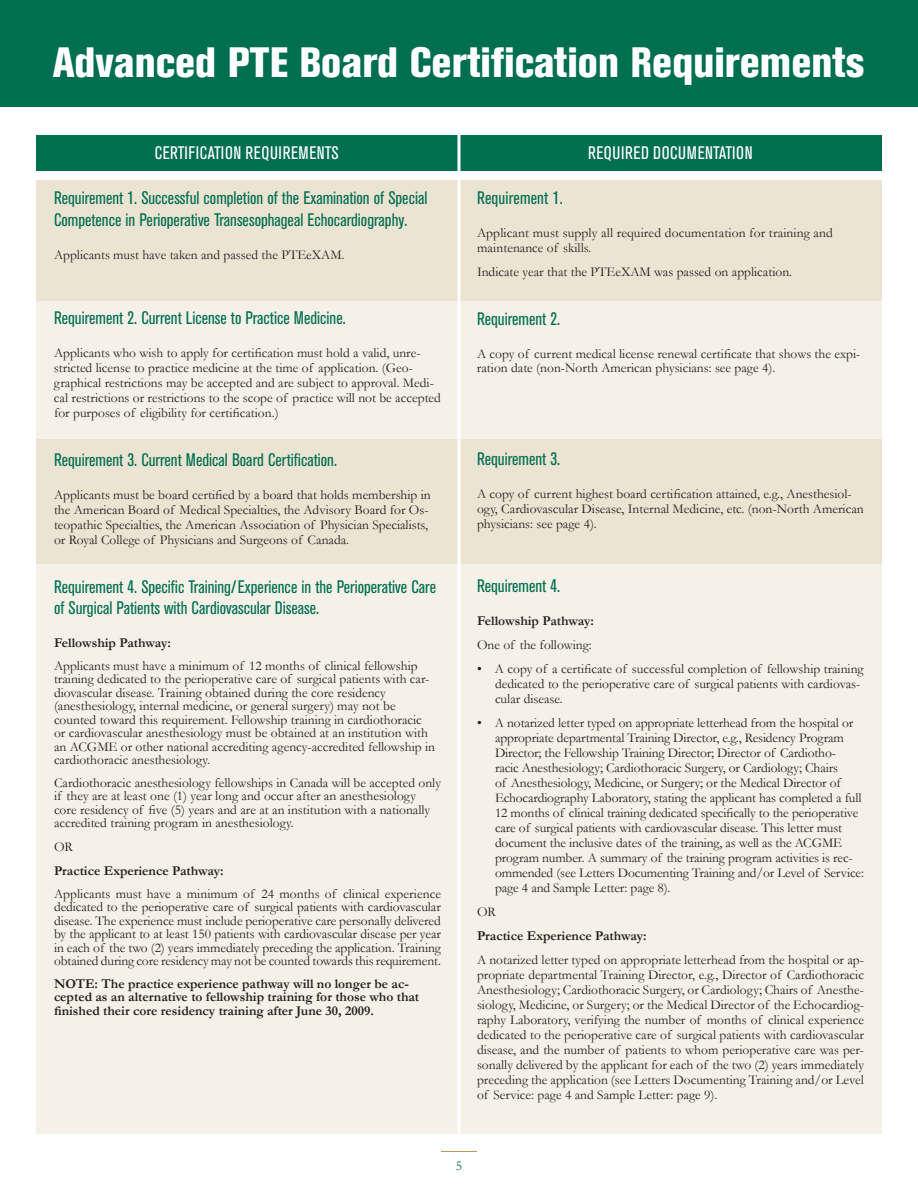
<style>
.page{position:relative;width:918px;height:1188px;background:#fff}
.page>*{position:absolute;margin:0;border:0;box-sizing:border-box;transform-origin:0 0}
.Section_Head{font:800 condensed 42px "Akzidenz Grotesk BE";color:#fff}
.Sub_3{font:condensed 18px/21.6px "Akzidenz Grotesk BE";color:#006e51}
.Sub_3-2{font:condensed 18px "Akzidenz Grotesk BE";letter-spacing:.02em;color:#fff}
.Body_text{font:13.5px/15px "Garamond";color:#231f20}
.Hang{font:13.5px/15px "Garamond";letter-spacing:-.01em;color:#231f20}
.Body_text-2{font:700 13.5px/13.5px "Garamond";color:#231f20}
.Body_text_Bold{font:700 13.5px "Garamond";color:#231f20}
.t1{font:13.5px "Garamond";color:#006e51}
</style>
<div class="page">
<div style="left:0;top:0;width:918px;height:107px;background:#006e51"></div>
<hr style="left:441px;top:1151px;width:36px;height:1px;background:#b39758">
<div style="left:36px;top:135px;width:846px;height:35px;background:#006e51"></div>
<div style="left:36px;top:564px;width:846px;height:570px;background:#f5f1e8"></div>
<div style="left:36px;top:439px;width:846px;height:125px;background:#ece4d2"></div>
<div style="left:36px;top:300px;width:846px;height:139px;background:#f5f1e8"></div>
<div style="left:36px;top:180px;width:846px;height:120px;background:#ece4d2"></div>
<hr style="left:458px;top:134px;width:2px;height:1000px;background:#fff">
<p class="Section_Head" style="left:53px;top:38px;width:813px">Advanced PTE Board Certification Requirements</p>
<p class="Sub_3-2" style="left:155px;top:143px;width:185px">CERTIFICATION REQUIREMENTS</p>
<p class="Sub_3-2" style="left:588px;top:143px;width:166px">REQUIRED DOCUMENTATION</p>
<p class="Sub_3" style="left:477px;top:187px;width:87px">Requirement 1.</p>
<p class="Body_text" style="left:477px;top:225px;width:358px">Applicant must supply all required documentation for training and maintenance of skills.</p>
<p class="Body_text" style="left:477px;top:264px;width:317px">Indicate year that the PTEeXAM was passed on application.</p>
<p class="Sub_3" style="left:477px;top:308px;width:85px">Requirement 2.</p>
<p class="Body_text" style="left:477px;top:346px;width:385px">A copy of current medical license renewal certificate that shows the expi&shy;ration date (non-North American physicians: see page 4).</p>
<p class="Sub_3" style="left:54px;top:187px;width:375px">Requirement 1. Successful completion of the Examination of Special<br>Competence in Perioperative Transesophageal Echocardiography.</p>
<p class="Body_text" style="left:54px;top:247px;width:292px">Applicants must have taken and passed the PTEeXAM.</p>
<p class="Sub_3" style="left:54px;top:308px;width:293px">Requirement 2. Current License to Practice Medicine.</p>
<p class="Body_text" style="left:54px;top:345px;width:389px">Applicants who wish to apply for certification must hold a valid, unre&shy;stricted license to practice medicine at the time of application. (Geo&shy;graphical restrictions may be accepted and are subject to approval. Medi&shy;cal restrictions or restrictions to the scope of practice will not be accepted for purposes of eligibility for certification.)</p>
<p class="Sub_3" style="left:54px;top:449px;width:285px">Requirement 3. Current Medical Board Certification.</p>
<p class="Body_text" style="left:54px;top:487px;width:378px">Applicants must be board certified by a board that holds membership in the American Board of Medical Specialties, the Advisory Board for Os&shy;teopathic Specialties, the American Association of Physician Specialists, or Royal College of Physicians and Surgeons of Canada.</p>
<p class="Sub_3" style="left:54px;top:576px;width:384px">Requirement 4. Specific Training/Experience in the Perioperative Care of Surgical Patients with Cardiovascular Disease.</p>
<p class="Body_text_Bold" style="left:54px;top:635px;width:119px">Fellowship Pathway:</p>
<p class="Body_text" style="left:54px;top:659px;width:383px;line-height:13.5px">Applicants must have a minimum of 12 months of clinical fellowship training dedicated to the perioperative care of surgical patients with car&shy;diovascular disease. Training obtained during the core residency (anesthesiology, internal medicine, or general surgery) may not be counted toward this requirement. Fellowship training in cardiothoracic or cardiovascular anesthesiology must be obtained at an institution with an ACGME or other national accrediting agency-accredited fellowship in cardiothoracic anesthesiology.</p>
<p class="Body_text" style="left:54px;top:776px;width:388px;line-height:13.5px">Cardiothoracic anesthesiology fellowships in Canada will be accepted only if they are at least one (1) year long and occur after an anesthesiology core residency of five (5) years and are at an institution with a nationally accredited training program in anesthesiology.</p>
<p class="Body_text" style="left:54px;top:839px;width:20px">OR</p>
<p class="Body_text_Bold" style="left:54px;top:863px;width:171px">Practice Experience Pathway:</p>
<p class="Body_text" style="left:54px;top:887px;width:388px;line-height:13.5px;text-align:justify">Applicants must have a minimum of 24 months of clinical experience dedicated to the perioperative care of surgical patients with cardiovascular disease. The experience must include perioperative care personally delivered by the applicant to at least 150 patients with cardiovascular disease per year in each of the two (2) years immediately preceding the application. Training obtained during core residency may not be counted towards this requirement.</p>
<p class="Body_text-2" style="left:54px;top:976px;width:367px">NOTE: The practice experience pathway will no longer be ac&shy;cepted as an alternative to fellowship training for those who that finished their core residency training after June 30, 2009.</p>
<p class="Sub_3" style="left:477px;top:449px;width:85px">Requirement 3.</p>
<p class="Body_text" style="left:477px;top:486px;width:388px">A copy of current highest board certification attained, e.g., Anesthesiol&shy;ogy, Cardiovascular Disease, Internal Medicine, etc. (non-North American physicians: see page 4).</p>
<p class="Sub_3" style="left:477px;top:575px;width:85px">Requirement 4.</p>
<p class="Body_text_Bold" style="left:477px;top:613px;width:119px">Fellowship Pathway:</p>
<p class="Body_text" style="left:477px;top:637px;width:116px">One of the following:</p>
<p class="Hang" style="left:495px;top:661px;width:370px;text-indent:-18px">• A copy of a certificate of successful completion of fellowship training dedicated to the perioperative care of surgical patients with cardiovas&shy;cular disease.</p>
<p class="Hang" style="left:495px;top:715px;width:370px;text-indent:-18px">• A notarized letter typed on appropriate letterhead from the hospital or appropriate departmental Training Director, e.g., Residency Program Director; the Fellowship Training Director; Director of Cardiotho-<br>racic Anesthesiology; Cardiothoracic Surgery, or Cardiology; Chairs<br>of Anesthesiology, Medicine, or Surgery; or the Medical Director of Echocardiography Laboratory, stating the applicant has completed a full 12 months of clinical training dedicated specifically to the perioperative care of surgical patients with cardiovascular disease. This letter must document the inclusive dates of the training, as well as the ACGME program number. A summary of the training program activities is rec&shy;ommended (see Letters Documenting Training and/or Level of Service: page 4 and Sample Letter: page 8).</p>
<p class="Body_text" style="left:477px;top:904px;width:20px">OR</p>
<p class="Body_text_Bold" style="left:477px;top:928px;width:171px">Practice Experience Pathway:</p>
<p class="Body_text" style="left:477px;top:952px;width:389px;text-align:justify">A notarized letter typed on appropriate letterhead from the hospital or ap&shy;propriate departmental Training Director, e.g., Director of Cardiothoracic Anesthesiology; Cardiothoracic Surgery, or Cardiology; Chairs of Anesthe&shy;siology, Medicine, or Surgery; or the Medical Director of the Echocardiog&shy;raphy Laboratory, verifying the number of months of clinical experience dedicated to the perioperative care of surgical patients with cardiovascular disease, and the number of patients to whom perioperative care was per&shy;sonally delivered by the applicant for each of the two (2) years immediately preceding the application (see Letters Documenting Training and/or Level of Service: page 4 and Sample Letter: page 9).</p>
<p class="t1" style="left:456px;top:1158px;width:8px">5</p>
</div>
